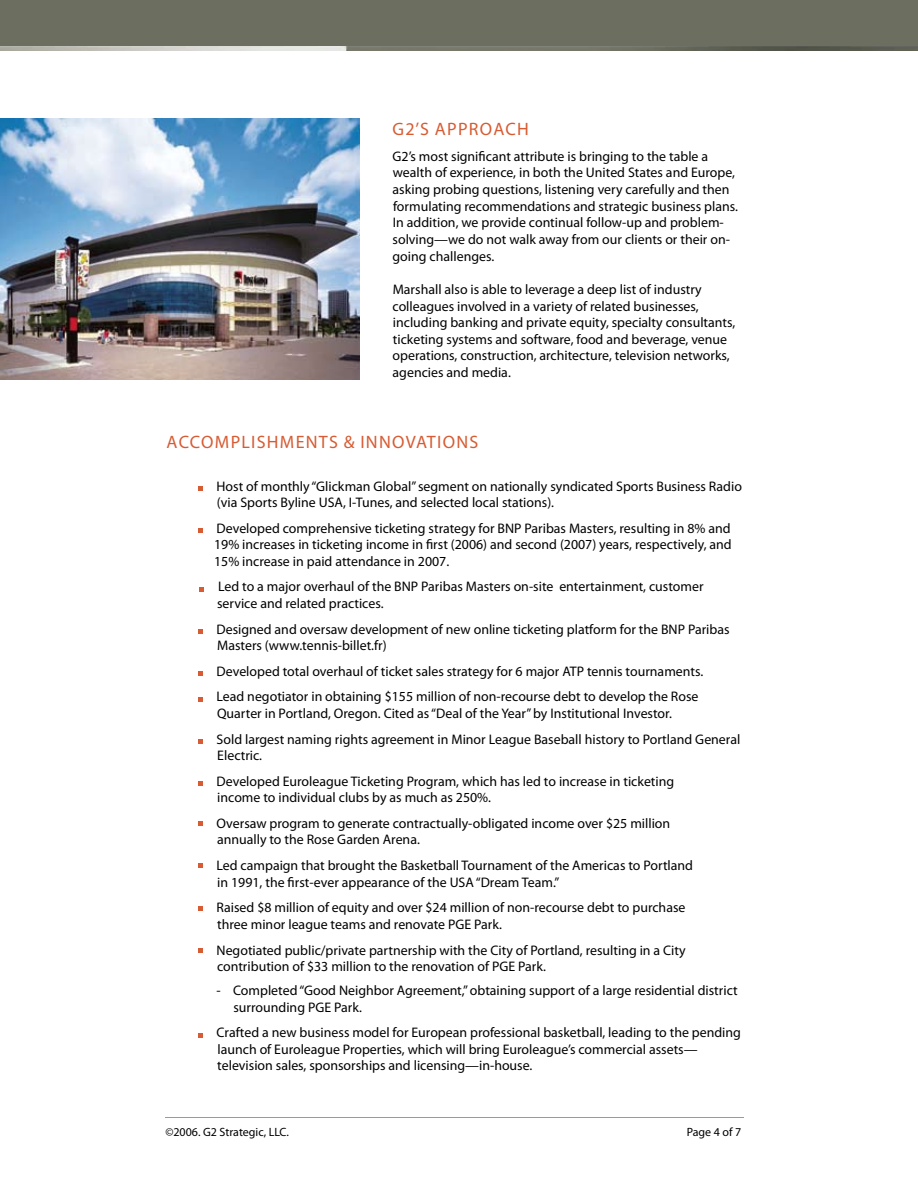
<style>
.page{position:relative;width:918px;height:1188px;background:#fff}
.page>*{position:absolute;margin:0;border:0;box-sizing:border-box;transform-origin:0 0}
.t1{font:18px "Myriad Pro";letter-spacing:.07em;color:#d75c33}
.t2{font:13.8px/16.6px "Myriad Pro";color:#000}
.t3{font:12px "Myriad Pro";color:#000}
</style>
<div class="page">
<hr style="left:165px;top:1117px;width:579px;height:1px;background:#959c9d">
<svg style="left:199px;top:487px;width:4px;height:4px"></svg>
<svg style="left:199px;top:529px;width:4px;height:4px"></svg>
<svg style="left:199px;top:587px;width:4px;height:4px"></svg>
<svg style="left:199px;top:630px;width:4px;height:4px"></svg>
<svg style="left:199px;top:672px;width:4px;height:4px"></svg>
<svg style="left:199px;top:697px;width:4px;height:4px"></svg>
<svg style="left:199px;top:740px;width:4px;height:4px"></svg>
<svg style="left:199px;top:782px;width:4px;height:4px"></svg>
<svg style="left:199px;top:822px;width:4px;height:4px"></svg>
<svg style="left:199px;top:864px;width:4px;height:4px"></svg>
<svg style="left:199px;top:906px;width:4px;height:4px"></svg>
<svg style="left:199px;top:948px;width:4px;height:4px"></svg>
<svg style="left:199px;top:1033px;width:4px;height:4px"></svg>
<img style="left:0;top:46px;width:918px;height:5px">
<div style="left:0;top:0;width:918px;height:46px;background:#6c6e60"></div>
<img style="left:0;top:119px;width:360px;height:260px">
<h1 class="t1" style="left:393px;top:118px;width:138px">G2’S APPROACH</h1>
<p class="t2" style="left:393px;top:148px;width:347px">G2’s most significant attribute is bringing to the table a wealth of experience, in both the United States and Europe, asking probing questions, listening very carefully and then formulating recommendations and strategic business plans.<br>In addition, we provide continual follow-up and problem&shy;solving—we do not walk away from our clients or their on&shy;going challenges.</p>
<p class="t2" style="left:393px;top:281px;width:344px">Marshall also is able to leverage a deep list of industry colleagues involved in a variety of related businesses, including banking and private equity, specialty consultants, ticketing systems and software, food and beverage, venue operations, construction, architecture, television networks, agencies and media.</p>
<h1 class="t1" style="left:167px;top:431px;width:25px">Accomplishments</h1>
<h1 class="t1" style="left:344px;top:431px;width:35px">&amp; Innovations</h1>
<p class="t2" style="left:217px;top:477px;width:527px">Host of monthly “Glickman Global” segment on nationally syndicated Sports Business Radio (via Sports Byline USA, I-Tunes, and selected local stations).</p>
<p class="t2" style="left:214px;top:520px;width:519px;text-align:justify">Developed comprehensive ticketing strategy for BNP Paribas Masters, resulting in 8% and 19% increases in ticketing income in first (2006) and second (2007) years, respectively, and 15% increase in paid attendance in 2007.</p>
<p class="t2" style="left:217px;top:578px;width:488px">Led to a major overhaul of the BNP Paribas Masters on-site entertainment, customer service and related practices.</p>
<p class="t2" style="left:217px;top:621px;width:515px">Designed and oversaw development of new online ticketing platform for the BNP Paribas<br>Masters (www.tennis-billet.fr)</p>
<p class="t2" style="left:217px;top:658px;width:488px;line-height:25.7px">Developed total overhaul of ticket sales strategy for 6 major ATP tennis tournaments.<br>Lead negotiator in obtaining $155 million of non-recourse debt to develop the Rose</p>
<p class="t2" style="left:217px;top:700px;width:525px;line-height:25.7px">Quarter in Portland, Oregon. Cited as “Deal of the Year” by Institutional Investor.<br>Sold largest naming rights agreement in Minor League Baseball history to Portland General</p>
<p class="t2" style="left:217px;top:742px;width:459px;line-height:25.7px">Electric.<br>Developed Euroleague Ticketing Program, which has led to increase in ticketing</p>
<p class="t2" style="left:217px;top:785px;width:455px;line-height:25.7px">income to individual clubs by as much as 250%.<br>Oversaw program to generate contractually-obligated income over $25 million</p>
<p class="t2" style="left:217px;top:827px;width:478px;line-height:25.7px">annually to the Rose Garden Arena.<br>Led campaign that brought the Basketball Tournament of the Americas to Portland</p>
<p class="t2" style="left:217px;top:869px;width:470px;line-height:25.7px">in 1991, the first-ever appearance of the USA “Dream Team.”<br>Raised $8 million of equity and over $24 million of non-recourse debt to purchase</p>
<p class="t2" style="left:217px;top:911px;width:471px;line-height:25.7px">three minor league teams and renovate PGE Park.<br>Negotiated public/private partnership with the City of Portland, resulting in a City</p>
<p class="t2" style="left:217px;top:958px;width:331px">contribution of $33 million to the renovation of PGE Park.</p>
<p class="t2" style="left:233px;top:982px;width:506px;text-indent:-17px">- Completed “Good Neighbor Agreement,” obtaining support of a large residential district surrounding PGE Park.</p>
<p class="t2" style="left:217px;top:1024px;width:526px">Crafted a new business model for European professional basketball, leading to the pending launch of Euroleague Properties, which will bring Euroleague’s commercial assets— television sales, sponsorships and licensing—in-house.</p>
<p class="t3" style="left:165px;top:1124px;width:125px">©2006. G2 Strategic, LLC.</p>
<p class="t3" style="left:687px;top:1124px;width:56px">Page 4 of 7</p>
</div>
